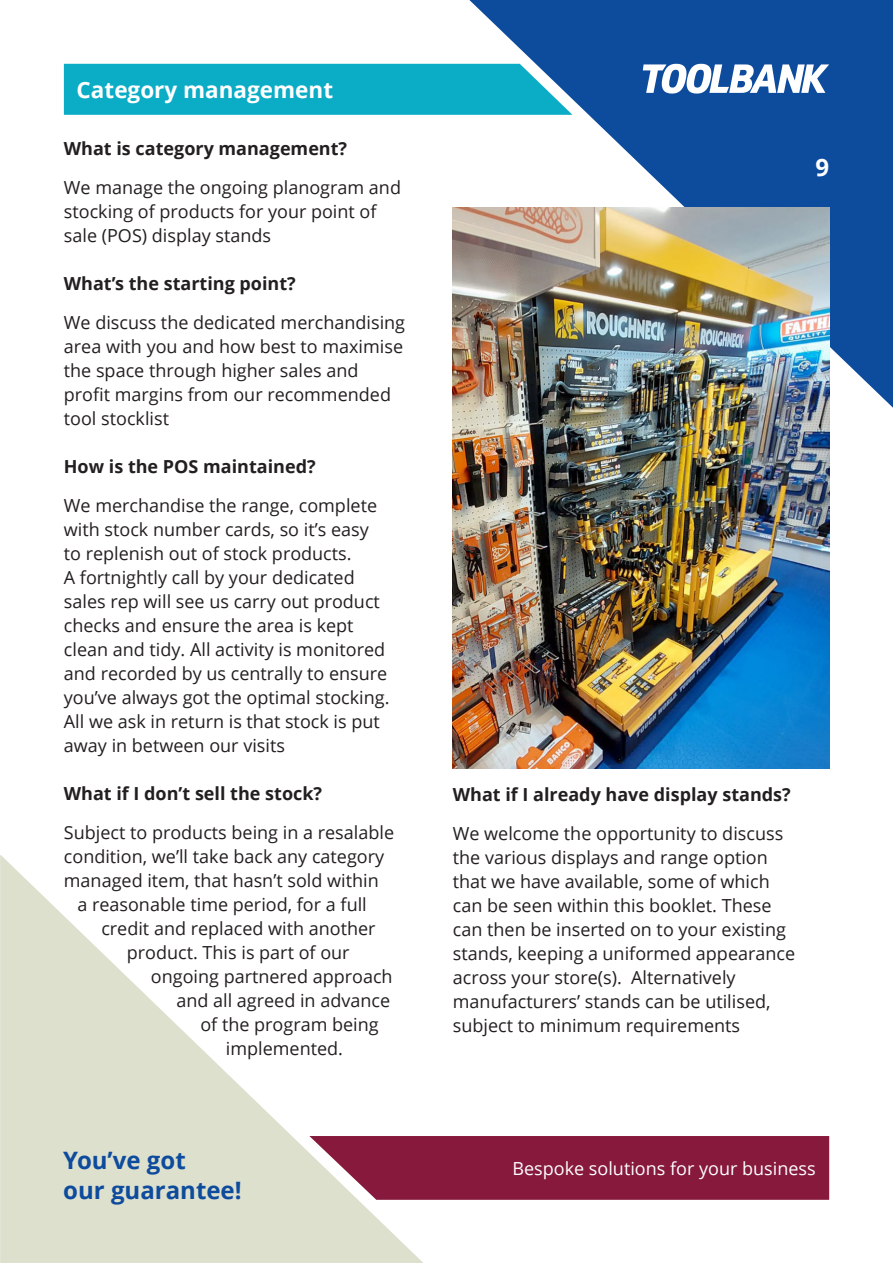
<style>
.page{position:relative;width:893px;height:1263px;background:#fff}
.page>*{position:absolute;margin:0;border:0;box-sizing:border-box;transform-origin:0 0}
.t1{font:700 24px "Open Sans";color:#0d4b9d}
.t2{font:700 24px "Open Sans";color:#fff}
.t3{font:700 22.5px "Open Sans";color:#fff}
.t4{font:18px/24px "Open Sans";color:#231f20}
.t5{font:700 18px "Open Sans";color:#231f20}
.t6{font:18px "Open Sans";color:#fff}
</style>
<div class="page">
<svg style="left:425px;top:0;width:468px;height:449px;fill:#0d4b9d"></svg>
<svg style="left:643px;top:64px;width:186px;height:30px"></svg>
<svg style="left:0;top:855px;width:1px;height:408px"></svg>
<img style="left:453px;top:207px;width:376px;height:562px">
<svg style="left:64px;top:64px;width:508px;height:51px;background:#12acc6"></svg>
<svg style="left:1px;top:855px;width:422px;height:408px;fill:#dee0ce"></svg>
<svg style="left:309px;top:1136px;width:520px;height:64px;background:#8d2848"></svg>
<p class="t3" style="left:77px;top:74px;width:258px">Category management</p>
<p class="t5" style="left:64px;top:136px;width:285px">What is category management?</p>
<p class="t4" style="left:64px;top:175px;width:339px">We manage the ongoing planogram and stocking of products for your point of sale (POS) display stands</p>
<p class="t5" style="left:64px;top:271px;width:233px">What’s the starting point?</p>
<p class="t4" style="left:64px;top:310px;width:343px">We discuss the dedicated merchandising area with you and how best to maximise the space through higher sales and profit margins from our recommended tool stocklist</p>
<p class="t5" style="left:64px;top:454px;width:253px">How is the POS maintained?</p>
<p class="t4" style="left:64px;top:493px;width:327px">We merchandise the range, complete with stock number cards, so it’s easy to replenish out of stock products.<br>A fortnightly call by your dedicated sales rep will see us carry out product checks and ensure the area is kept clean and tidy. All activity is monitored and recorded by us centrally to ensure you’ve always got the optimal stocking.<br>All we ask in return is that stock is put away in between our visits</p>
<p class="t5" style="left:64px;top:781px;width:260px">What if I don’t sell the stock?</p>
<p class="t4" style="left:64px;top:820px;width:332px">Subject to products being in a resalable</p>
<p class="t4" style="left:64px;top:844px;width:322px">condition, we’ll take back any category</p>
<p class="t4" style="left:64px;top:868px;width:316px">managed item, that hasn’t sold within</p>
<p class="t4" style="left:77px;top:892px;width:291px">a reasonable time period, for a full</p>
<p class="t4" style="left:101px;top:916px;width:276px">credit and replaced with another</p>
<p class="t4" style="left:127px;top:940px;width:224px">product. This is part of our</p>
<p class="t4" style="left:151px;top:964px;width:243px">ongoing partnered approach</p>
<p class="t4" style="left:176px;top:988px;width:215px">and all agreed in advance</p>
<p class="t4" style="left:200px;top:1012px;width:180px">of the program being</p>
<p class="t4" style="left:226px;top:1036px;width:119px">implemented.</p>
<p class="t1" style="left:63px;top:1143px;width:124px">You’ve got</p>
<p class="t1" style="left:63px;top:1173px;width:180px">our guarantee!</p>
<h1 class="t2" style="left:815px;top:150px;width:15px">9</h1>
<p class="t5" style="left:453px;top:781px;width:339px">What if I already have display stands?</p>
<p class="t4" style="left:453px;top:821px;width:344px">We welcome the opportunity to discuss the various displays and range option that we have available, some of which can be seen within this booklet. These can then be inserted on to your existing stands, keeping a uniformed appearance across your store(s). Alternatively manufacturers’ stands can be utilised, subject to minimum requirements</p>
<p class="t6" style="left:512px;top:1156px;width:305px">Bespoke solutions for your business</p>
</div>
